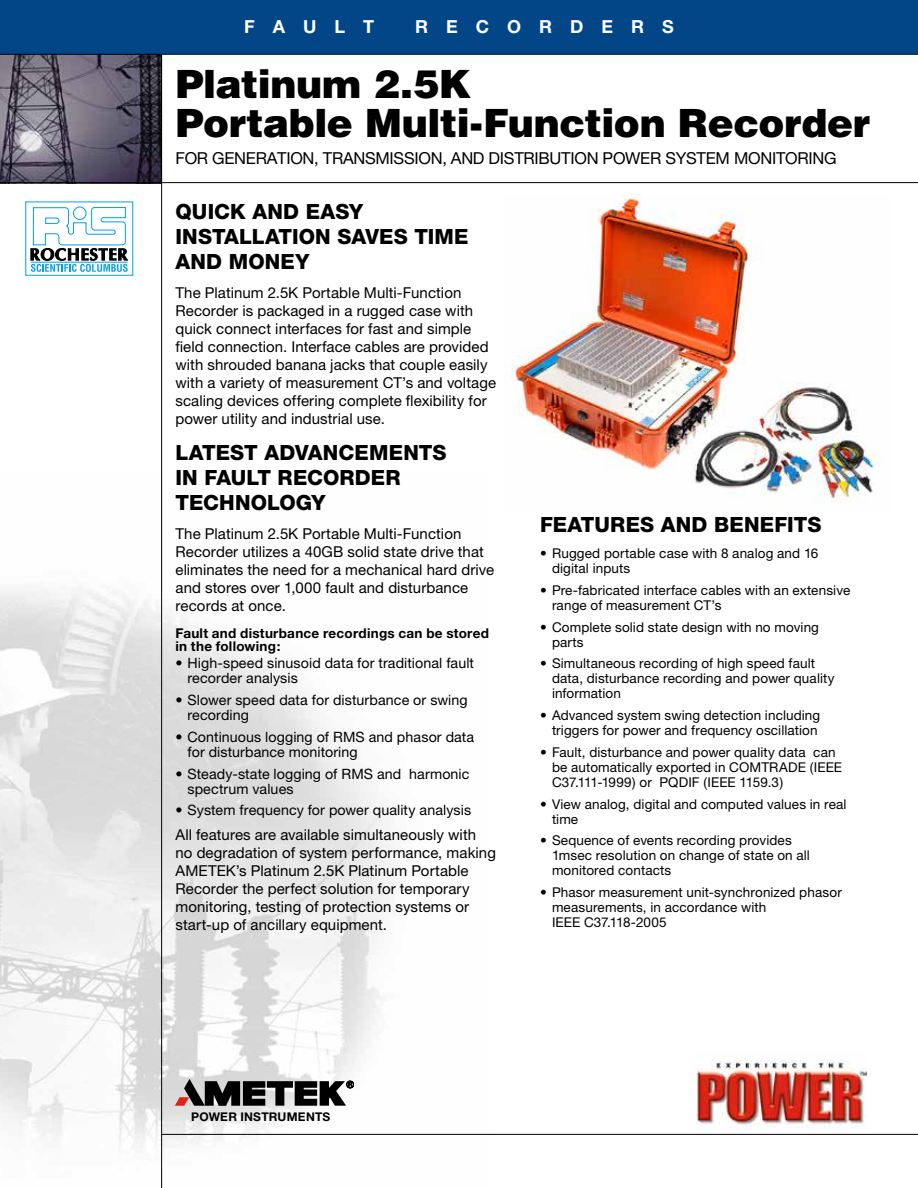
<style>
.page{position:relative;width:918px;height:1188px;background:#fff}
.page>*{position:absolute;margin:0;border:0;box-sizing:border-box;transform-origin:0 0}
.t1{font:900 39px/39px "Helvetica";letter-spacing:-.01em;color:#000}
.t2{font:800 21px/25.2px "Helvetica Neue";letter-spacing:.005em;color:#000}
.t3{font:700 18px "Helvetica Neue";letter-spacing:1em;color:#fff}
.t4{font:16.5px "Helvetica Neue";letter-spacing:-.015em;color:#000}
.t5{font:15px/18px "Helvetica Neue";letter-spacing:.005em;color:#000}
.t6{font:14.25px/15px "Helvetica Neue";letter-spacing:.005em;color:#000}
.t7{font:13.5px/15px "Helvetica Neue";letter-spacing:.01em;color:#000}
.t8{font:700 13.5px/13.5px "Helvetica Neue";letter-spacing:.02em;color:#000}
.t9{font:700 12px "Helvetica Neue";letter-spacing:.02em;color:#000}
</style>
<div class="page">
<img style="left:0;top:55px;width:161px;height:127px">
<div style="left:0;top:0;width:918px;height:54px;background:#034688"></div>
<img style="left:0;top:473px;width:488px;height:715px">
<img style="left:696px;top:1059px;width:170px;height:70px">
<svg style="left:175px;top:1079px;width:179px;height:27px;background:#5f5c5c"></svg>
<hr style="left:162px;top:1134px;width:756px;height:1px;background:#000">
<hr style="left:0;top:182px;width:918px;height:1px;background:#000">
<hr style="left:0;top:54px;width:918px;height:1px;background:#000">
<hr style="left:161px;top:54px;width:1px;height:1134px;background:#000">
<div style="left:25px;top:201px;width:108px;height:75px;border:1px solid #00a3e6"></div>
<svg style="left:30px;top:207px;width:98px;height:65px"></svg>
<hr style="left:31px;top:262px;width:96px;height:1px;background:#00a3e6">
<img style="left:511px;top:194px;width:372px;height:309px">
<p class="t3" style="left:244px;top:15px;width:132px">FAULT</p>
<p class="t3" style="left:415px;top:15px;width:260px">RECORDERS</p>
<h1 class="t1" style="left:176px;top:64px;width:696px">Platinum 2.5K<br>Portable Multi-Function Recorder</h1>
<p class="t4" style="left:176px;top:148px;width:663px">FOR GENERATION, TRANSMISSION, AND DISTRIBUTION POWER SYSTEM MONITORING</p>
<h2 class="t2" style="left:176px;top:198px;width:295px">QUICK AND EASY<br>INSTALLATION SAVES TIME<br>AND MONEY</h2>
<p class="t5" style="left:176px;top:283px;width:322px">The Platinum 2.5K Portable Multi-Function Recorder is packaged in a rugged case with quick connect interfaces for fast and simple field connection. Interface cables are provided with shrouded banana jacks that couple easily with a variety of measurement CT’s and voltage scaling devices offering complete flexibility for power utility and industrial use.</p>
<h2 class="t2" style="left:176px;top:440px;width:273px">LATEST ADVANCEMENTS<br>IN FAULT RECORDER<br>TECHNOLOGY</h2>
<p class="t5" style="left:176px;top:524px;width:320px">The Platinum 2.5K Portable Multi-Function Recorder utilizes a 40GB solid state drive that eliminates the need for a mechanical hard drive and stores over 1,000 fault and disturbance records at once.</p>
<p class="t8" style="left:176px;top:626px;width:315px">Fault and disturbance recordings can be stored in the following:</p>
<p class="t6" style="left:187px;top:656px;width:288px;text-indent:-12px">• High-speed sinusoid data for traditional fault recorder analysis</p>
<p class="t6" style="left:187px;top:692px;width:282px;text-indent:-12px">• Slower speed data for disturbance or swing recording</p>
<p class="t6" style="left:187px;top:729px;width:288px;text-indent:-12px">• Continuous logging of RMS and phasor data for disturbance monitoring</p>
<p class="t6" style="left:187px;top:766px;width:284px;text-indent:-12px">• Steady-state logging of RMS and harmonic spectrum values</p>
<p class="t6" style="left:176px;top:803px;width:297px">• System frequency for power quality analysis</p>
<p class="t5" style="left:176px;top:826px;width:322px">All features are available simultaneously with no degradation of system performance, making AMETEK’s Platinum 2.5K Platinum Portable Recorder the perfect solution for temporary monitoring, testing of protection systems or start-up of ancillary equipment.</p>
<h2 class="t2" style="left:540px;top:512px;width:283px">FEATURES AND BENEFITS</h2>
<p class="t7" style="left:552px;top:546px;width:268px;text-indent:-12px">• Rugged portable case with 8 analog and 16 digital inputs</p>
<p class="t7" style="left:552px;top:582px;width:300px;text-indent:-12px">• Pre-fabricated interface cables with an extensive range of measurement CT’s</p>
<p class="t7" style="left:552px;top:619px;width:269px;text-indent:-12px">• Complete solid state design with no moving parts</p>
<p class="t7" style="left:552px;top:656px;width:284px;text-indent:-12px">• Simultaneous recording of high speed fault data, disturbance recording and power quality information</p>
<p class="t7" style="left:540px;top:708px;width:282px;text-align:right">• Advanced system swing detection including triggers for power and frequency oscillation</p>
<p class="t7" style="left:552px;top:744px;width:292px;text-indent:-12px">• Fault, disturbance and power quality data can be automatically exported in COMTRADE (IEEE<br>C37.111-1999) or PQDIF (IEEE 1159.3)</p>
<p class="t7" style="left:552px;top:796px;width:296px;text-indent:-12px">• View analog, digital and computed values in real time</p>
<p class="t7" style="left:552px;top:833px;width:259px;text-indent:-12px">• Sequence of events recording provides<br>1msec resolution on change of state on all monitored contacts</p>
<p class="t7" style="left:552px;top:885px;width:291px;text-indent:-12px">• Phasor measurement unit-synchronized phasor measurements, in accordance with<br>IEEE C37.118-2005</p>
<p class="t9" style="left:191px;top:1109px;width:141px">POWER INSTRUMENTS</p>
</div>
